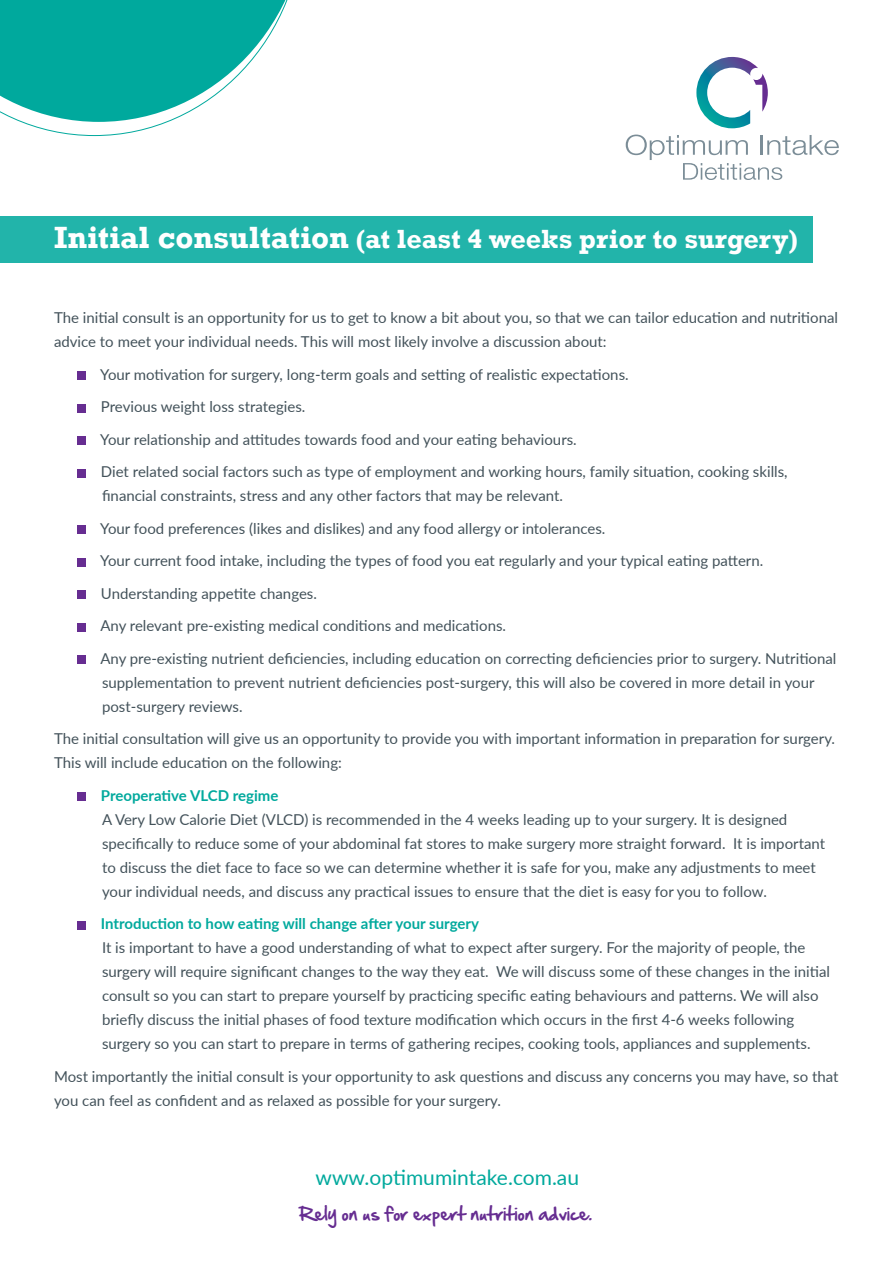
<style>
.page{position:relative;width:893px;height:1263px;background:#fff}
.page>*{position:absolute;margin:0;border:0;box-sizing:border-box;transform-origin:0 0}
.t1{font:700 27px "Rockwell";color:#fff}
.t2{font:21px "Lato";color:#00a99d}
.t3{font:16.5px "Hand Of Sean";color:#662d91}
.t4{font:15px/24px "Lato";color:#43525a}
.t5{font:700 15px "Lato";color:#00a99d}
.s1{font-size:31.5px}
</style>
<div class="page">
<svg style="left:0;top:0;width:288px;height:136px"></svg>
<div style="left:77px;top:371px;width:9px;height:9px;background:#662d91"></div>
<div style="left:77px;top:404px;width:9px;height:8px;background:#662d91"></div>
<div style="left:77px;top:436px;width:9px;height:9px;background:#662d91"></div>
<div style="left:77px;top:469px;width:9px;height:8px;background:#662d91"></div>
<div style="left:77px;top:525px;width:9px;height:9px;background:#662d91"></div>
<div style="left:77px;top:558px;width:9px;height:8px;background:#662d91"></div>
<div style="left:77px;top:590px;width:9px;height:9px;background:#662d91"></div>
<div style="left:77px;top:623px;width:9px;height:8px;background:#662d91"></div>
<div style="left:77px;top:655px;width:9px;height:9px;background:#662d91"></div>
<div style="left:77px;top:792px;width:9px;height:9px;background:#662d91"></div>
<div style="left:77px;top:921px;width:9px;height:8px;background:#662d91"></div>
<div style="left:0;top:216px;width:812px;height:47px;background:#22b4aa"></div>
<svg style="left:626px;top:135px;width:213px;height:45px"></svg>
<svg style="left:696px;top:57px;width:72px;height:71px"></svg>
<h1 class="t1" style="left:54px;top:222px;width:745px"><span class="s1">Initial consultation</span> (at least 4 weeks prior to surgery)</h1>
<p class="t4" style="left:54px;top:305px;width:786px">The initial consult is an opportunity for us to get to know a bit about you, so that we can tailor education and nutritional advice to meet your individual needs. This will most likely involve a discussion about:</p>
<p class="t4" style="left:100px;top:357px;width:689px;line-height:32.5px">Your motivation for surgery, long-term goals and setting of realistic expectations.<br>Previous weight loss strategies.<br>Your relationship and attitudes towards food and your eating behaviours.<br>Diet related social factors such as type of employment and working hours, family situation, cooking skills,</p>
<p class="t4" style="left:100px;top:479px;width:738px;line-height:32.5px">financial constraints, stress and any other factors that may be relevant.<br>Your food preferences (likes and dislikes) and any food allergy or intolerances.<br>Your current food intake, including the types of food you eat regularly and your typical eating pattern.<br>Understanding appetite changes.<br>Any relevant pre-existing medical conditions and medications.<br>Any pre-existing nutrient deficiencies, including education on correcting deficiencies prior to surgery. Nutritional</p>
<p class="t4" style="left:102px;top:670px;width:714px">supplementation to prevent nutrient deficiencies post-surgery, this will also be covered in more detail in your post-surgery reviews.</p>
<p class="t4" style="left:54px;top:726px;width:783px">The initial consultation will give us an opportunity to provide you with important information in preparation for surgery.<br>This will include education on the following:</p>
<p class="t5" style="left:101px;top:784px;width:179px">Preoperative VLCD regime</p>
<p class="t4" style="left:102px;top:807px;width:725px">A Very Low Calorie Diet (VLCD) is recommended in the 4 weeks leading up to your surgery. It is designed specifically to reduce some of your abdominal fat stores to make surgery more straight forward. It is important to discuss the diet face to face so we can determine whether it is safe for you, make any adjustments to meet your individual needs, and discuss any practical issues to ensure that the diet is easy for you to follow.</p>
<p class="t5" style="left:101px;top:913px;width:380px">Introduction to how eating will change after your surgery</p>
<p class="t4" style="left:102px;top:935px;width:729px">It is important to have a good understanding of what to expect after surgery. For the majority of people, the surgery will require significant changes to the way they eat. We will discuss some of these changes in the initial consult so you can start to prepare yourself by practicing specific eating behaviours and patterns. We will also briefly discuss the initial phases of food texture modification which occurs in the first 4-6 weeks following surgery so you can start to prepare in terms of gathering recipes, cooking tools, appliances and supplements.</p>
<p class="t4" style="left:54px;top:1064px;width:786px">Most importantly the initial consult is your opportunity to ask questions and discuss any concerns you may have, so that you can feel as confident and as relaxed as possible for your surgery.</p>
<h2 class="t2" style="left:316px;top:1162px;width:265px">www.optimumintake.com.au</h2>
<p class="t3" style="left:299px;top:1198px;width:295px">Rely on us for expert nutrition advice.</p>
</div>
